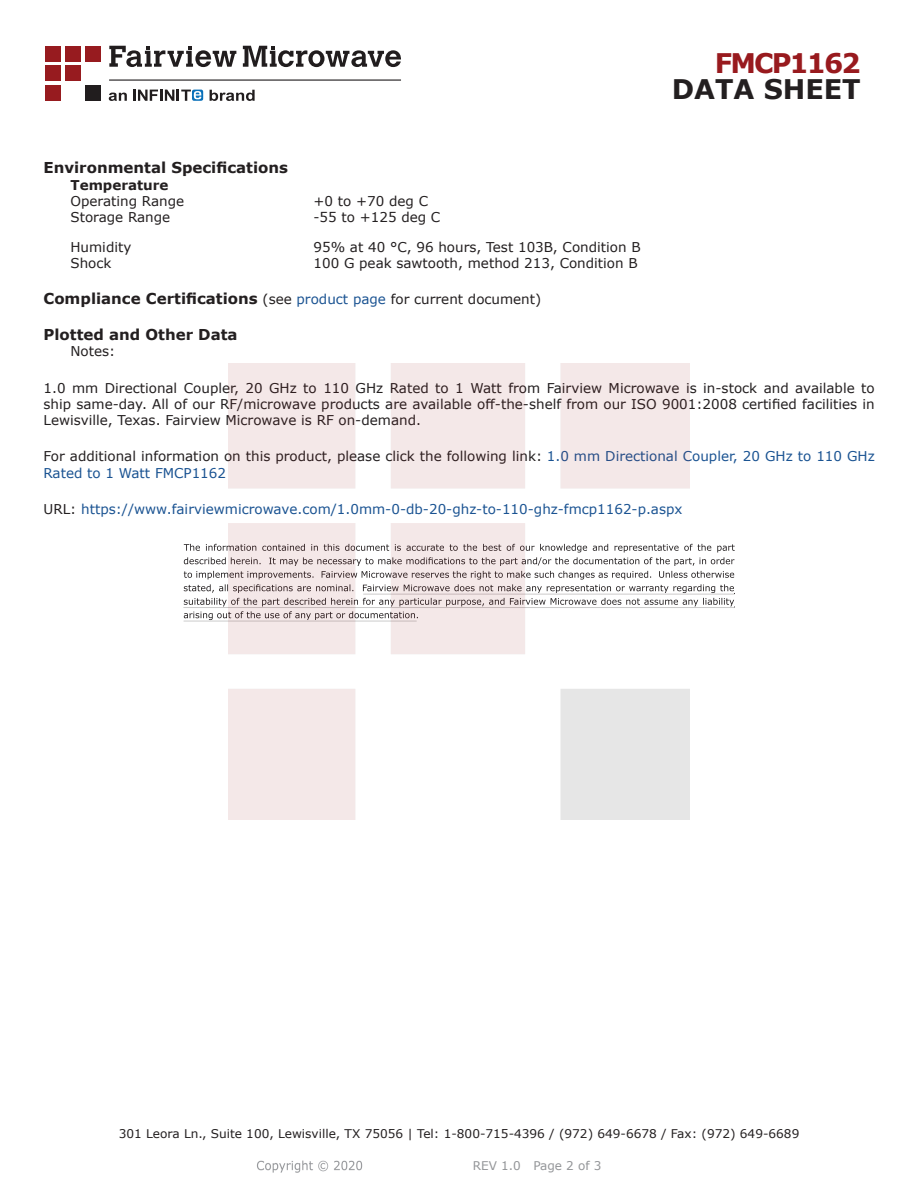
<style>
.page{position:relative;width:918px;height:1188px;background:#fff}
.page>*{position:absolute;margin:0;border:0;box-sizing:border-box;transform-origin:0 0}
.t1{font:700 27px "Verdana";color:#231f20}
.FM{font:700 27px "Verdana";letter-spacing:-.07em;color:#981a1e}
.Head1_for_Compliance{font:700 15px "Verdana";color:#231f20}
.Head1{font:700 15px "Verdana";color:#231f20}
.Web_Description_Para{font:13.5px/16.2px "Verdana";color:#231f20;text-align:justify}
.Specs_Para{font:13.5px "Verdana";color:#231f20}
.URL_para{font:13.5px "Verdana";color:#1a5392}
.Head2_after_Head1{font:700 13.5px "Verdana";color:#231f20}
.t2{font:12px "Verdana";color:#231f20}
.REV_Info{font:12px "Verdana";color:#939598}
.s1{font-weight:400;font-size:13.5px}
.s2{font-weight:400;font-size:13.5px;color:#1a5392}
.s3{color:#1a5392}
.s4{color:#231f20}
</style>
<div class="page">
<svg style="left:184px;top:544px;width:551px;height:76px"></svg>
<hr style="left:363px;top:594px;width:372px;height:1px;background:#231f20">
<hr style="left:183px;top:607px;width:551px;height:1px;background:#231f20">
<hr style="left:184px;top:621px;width:233px;height:1px;background:#231f20">
<img style="left:257px;top:1160px;width:106px;height:13px">
<img style="left:228px;top:364px;width:462px;height:456px">
<div style="left:45px;top:46px;width:16px;height:15px;background:#971b1f"></div>
<div style="left:65px;top:66px;width:16px;height:15px;background:#971b1f"></div>
<div style="left:85px;top:85px;width:16px;height:16px;background:#211d1e"></div>
<div style="left:45px;top:85px;width:16px;height:16px;background:#971b1f"></div>
<div style="left:85px;top:46px;width:16px;height:15px;background:#971b1f"></div>
<div style="left:45px;top:66px;width:16px;height:15px;background:#971b1f"></div>
<div style="left:65px;top:46px;width:16px;height:15px;background:#971b1f"></div>
<svg style="left:109px;top:46px;width:292px;height:21px"></svg>
<svg style="left:192px;top:90px;width:11px;height:11px"></svg>
<svg style="left:133px;top:90px;width:68px;height:11px"></svg>
<svg style="left:210px;top:90px;width:45px;height:11px"></svg>
<svg style="left:109px;top:93px;width:18px;height:8px"></svg>
<hr style="left:109px;top:80px;width:292px;height:1px;background:#211d1e">
<p class="FM" style="left:715px;top:44px;width:148px">FMCP1162</p>
<p class="t1" style="left:672px;top:70px;width:191px">DATA SHEET</p>
<p class="Head1" style="left:44px;top:157px;width:246px">Environmental Specifications</p>
<p class="Head2_after_Head1" style="left:70px;top:175px;width:100px">Temperature</p>
<p class="Specs_Para" style="left:70px;top:192px;width:115px">Operating Range</p>
<p class="Specs_Para" style="left:314px;top:192px;width:116px">+0 to +70 deg C</p>
<p class="Specs_Para" style="left:70px;top:208px;width:101px">Storage Range</p>
<p class="Specs_Para" style="left:314px;top:208px;width:128px">-55 to +125 deg C</p>
<p class="Specs_Para" style="left:70px;top:238px;width:62px">Humidity</p>
<p class="Specs_Para" style="left:314px;top:238px;width:329px">95% at 40 °C, 96 hours, Test 103B, Condition B</p>
<p class="Specs_Para" style="left:70px;top:254px;width:42px">Shock</p>
<p class="Specs_Para" style="left:314px;top:254px;width:326px">100 G peak sawtooth, method 213, Condition B</p>
<p class="Head1_for_Compliance" style="left:44px;top:288px;width:499px">Compliance Certifications <span class="s1">(see</span> <span class="s2">product page</span> <span class="s1">for current document)</span></p>
<p class="Head1_for_Compliance" style="left:44px;top:324px;width:196px">Plotted and Other Data</p>
<p class="Specs_Para" style="left:70px;top:342px;width:46px">Notes:</p>
<p class="Web_Description_Para" style="left:44px;top:379px;width:833px">1.0 mm Directional Coupler, 20 GHz to 110 GHz Rated to 1 Watt from Fairview Microwave is in-stock and available to ship same-day. All of our RF/microwave products are available off-the-shelf from our ISO 9001:2008 certified facilities in Lewisville, Texas. Fairview Microwave is RF on-demand.</p>
<p class="Web_Description_Para" style="left:44px;top:448px;width:833px">For additional information on this product, please click the following link: <span class="s3">1.0 mm Directional Coupler, 20 GHz to 110 GHz<br>Rated to 1 Watt FMCP1162</span></p>
<p class="URL_para" style="left:44px;top:500px;width:640px"><span class="s4">URL:</span> https://www.fairviewmicrowave.com/1.0mm-0-db-20-ghz-to-110-ghz-fmcp1162-p.aspx</p>
<p class="t2" style="left:119px;top:1125px;width:682px">301 Leora Ln., Suite 100, Lewisville, TX 75056 | Tel: 1-800-715-4396 / (972) 649-6678 / Fax: (972) 649-6689</p>
<p class="REV_Info" style="left:473px;top:1157px;width:130px">REV 1.0 Page 2 of 3</p>
</div>
